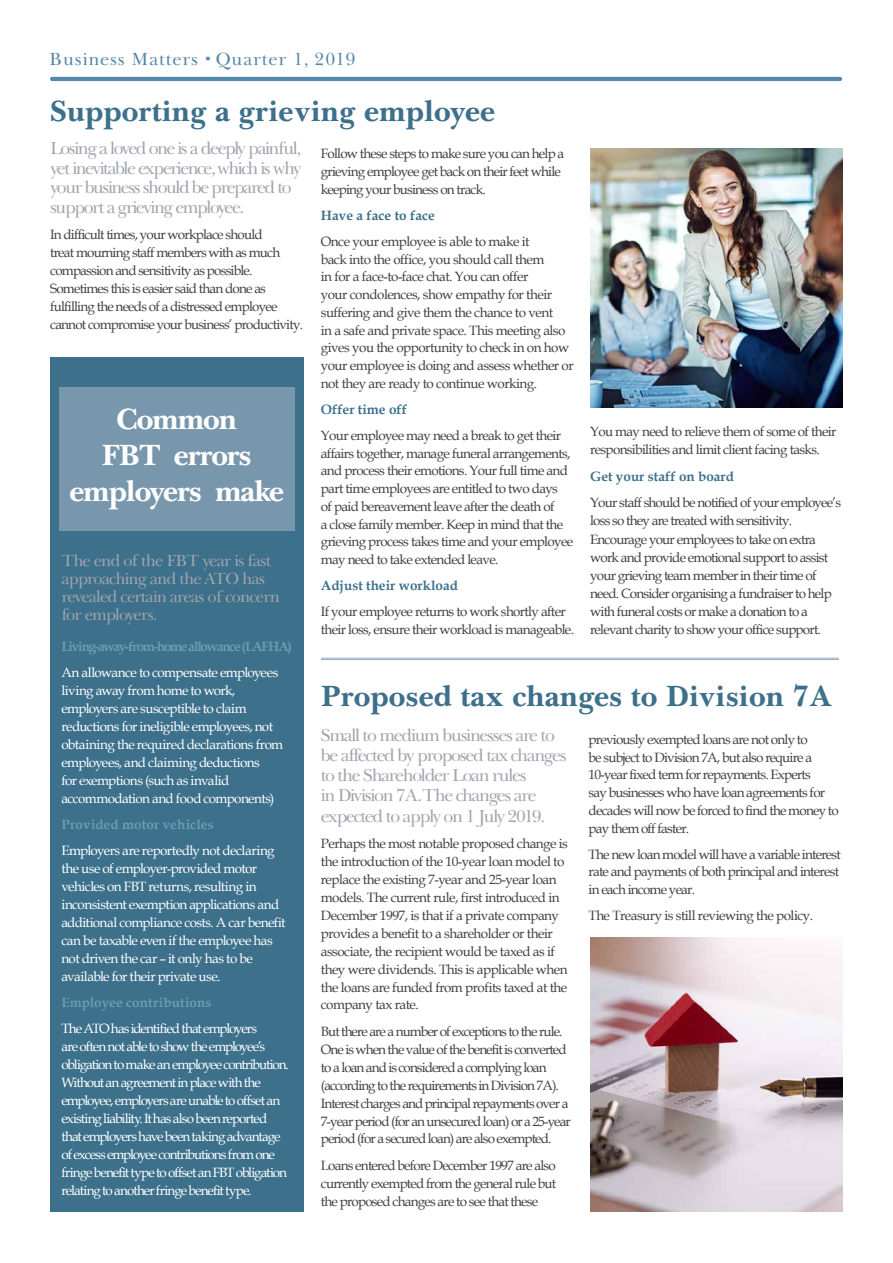
<style>
.page{position:relative;width:893px;height:1263px;background:#fff}
.page>*{position:absolute;margin:0;border:0;box-sizing:border-box;transform-origin:0 0}
.t1{font:700 30px "Baskerville Cyr LT Std";color:#3c708b}
.t2{font:700 30px/36px "Baskerville Cyr LT Std";letter-spacing:-.04em;color:#fff;text-align:center}
.t3{font:18px "Baskerville Cyr LT Std Upright";letter-spacing:.045em;color:#5487aa}
.t4{font:17.7px/20.2px "Baskerville Cyr LT Std Upright";letter-spacing:-.08em;color:#a2a4ae}
.t5{font:16.5px/18px "Baskerville Cyr LT Std Upright";letter-spacing:-.05em;color:#a2a4ae}
.t6{font:13.5px/17.7px "Book Antiqua";letter-spacing:-.06em;color:#414042}
.t7{font:13.5px/18px "Book Antiqua";letter-spacing:-.04em;color:#414042}
.t8{font:13.5px/18px "Book Antiqua";letter-spacing:-.055em;color:#fff}
.t9{font:13.5px/18px "Book Antiqua";letter-spacing:-.075em;color:#fff}
.t10{font:700 13.5px "Book Antiqua";color:#3c708b}
.t11{font:700 13.5px "Book Antiqua";letter-spacing:-.005em;color:#699db0}
.t12{font:700 13.5px "Book Antiqua";letter-spacing:-.09em;color:#699db0}
</style>
<div class="page">
<img style="left:590px;top:148px;width:252px;height:259px">
<div style="left:50px;top:357px;width:253px;height:854px;background:#3c708b"></div>
<div style="left:59px;top:387px;width:236px;height:144px;background:#7897ac"></div>
<hr style="left:52px;top:77px;width:788px;height:4px;background:#5487aa">
<hr style="left:321px;top:659px;width:518px;height:1px;background:#92acc5">
<hr style="left:321px;top:658px;width:518px;height:1px;background:#92acc5">
<img style="left:590px;top:938px;width:252px;height:273px">
<h2 class="t3" style="left:49px;top:49px;width:308px">Business Matters Quarter 1, 2019</h2>
<h1 class="t1" style="left:50px;top:94px;width:446px">Supporting a grieving employee</h1>
<h3 class="t4" style="left:50px;top:139px;width:253px;line-height:19.5px">Losing a loved one is a deeply painful, yet inevitable experience, which is why your business should be prepared to support a grieving employee.</h3>
<p class="t6" style="left:50px;top:225px;width:254px">In difficult times, your workplace should<br>treat mourning staff members with as much compassion and sensitivity as possible.<br>Sometimes this is easier said than done as fulfilling the needs of a distressed employee cannot compromise your business’ productivity.</p>
<h1 class="t2" style="left:69px;top:402px;width:216px">Common<br>FBT errors employers make</h1>
<p class="t5" style="left:61px;top:552px;width:220px">The end of the FBT year is fast approaching and the ATO has revealed certain areas of concern for employers.</p>
<p class="t12" style="left:61px;top:637px;width:232px">Living-away-from-home allowance (LAFHA)</p>
<p class="t8" style="left:61px;top:663px;width:223px">An allowance to compensate employees living away from home to work, employers are susceptible to claim reductions for ineligible employees, not obtaining the required declarations from employees, and claiming deductions<br>for exemptions (such as invalid accommodation and food components)</p>
<p class="t11" style="left:61px;top:815px;width:154px">Provided motor vehicles</p>
<p class="t8" style="left:61px;top:841px;width:226px">Employers are reportedly not declaring the use of employer-provided motor vehicles on FBT returns, resulting in inconsistent exemption applications and additional compliance costs. A car benefit can be taxable even if the employee has not driven the car – it only has to be available for their private use.</p>
<p class="t11" style="left:61px;top:994px;width:152px">Employee contributions</p>
<p class="t9" style="left:61px;top:1019px;width:229px">The ATO has identified that employers<br>are often not able to show the employee’s obligation to make an employee contribution.<br>Without an agreement in place with the employee, employers are unable to offset an existing liability. It has also been reported that employers have been taking advantage of excess employee contributions from one fringe benefit type to offset an FBT obligation relating to another fringe benefit type.</p>
<p class="t6" style="left:321px;top:144px;width:245px">Follow these steps to make sure you can help a grieving employee get back on their feet while keeping your business on track.</p>
<p class="t10" style="left:321px;top:206px;width:115px">Have a face to face</p>
<p class="t7" style="left:321px;top:232px;width:254px">Once your employee is able to make it<br>back into the office, you should call them<br>in for a face-to-face chat. You can offer<br>your condolences, show empathy for their suffering and give them the chance to vent<br>in a safe and private space. This meeting also gives you the opportunity to check in on how your employee is doing and assess whether or not they are ready to continue working.</p>
<p class="t10" style="left:321px;top:400px;width:88px">Offer time off</p>
<p class="t6" style="left:321px;top:426px;width:254px">Your employee may need a break to get their affairs together, manage funeral arrangements, and process their emotions. Your full time and part time employees are entitled to two days<br>of paid bereavement leave after the death of<br>a close family member. Keep in mind that the grieving process takes time and your employee may need to take extended leave.</p>
<p class="t10" style="left:321px;top:576px;width:139px">Adjust their workload</p>
<p class="t6" style="left:321px;top:603px;width:255px">If your employee returns to work shortly after their loss, ensure their workload is manageable.</p>
<p class="t6" style="left:590px;top:422px;width:248px;line-height:18.1px">You may need to relieve them of some of their responsibilities and limit client facing tasks.</p>
<p class="t10" style="left:590px;top:467px;width:146px">Get your staff on board</p>
<p class="t6" style="left:590px;top:493px;width:253px;line-height:18.1px">Your staff should be notified of your employee’s loss so they are treated with sensitivity.<br>Encourage your employees to take on extra work and provide emotional support to assist your grieving team member in their time of need. Consider organising a fundraiser to help with funeral costs or make a donation to a relevant charity to show your office support.</p>
<h1 class="t1" style="left:321px;top:679px;width:513px">Proposed tax changes to Division 7A</h1>
<h3 class="t4" style="left:321px;top:725px;width:247px">Small to medium businesses are to be affected by proposed tax changes to the Shareholder Loan rules<br>in Division 7A.The changes are expected to apply on 1 July 2019.</h3>
<p class="t7" style="left:321px;top:834px;width:249px">Perhaps the most notable proposed change is the introduction of the 10-year loan model to replace the existing 7-year and 25-year loan models. The current rule, first introduced in December 1997, is that if a private company provides a benefit to a shareholder or their associate, the recipient would be taxed as if they were dividends. This is applicable when the loans are funded from profits taxed at the company tax rate.</p>
<p class="t6" style="left:321px;top:1022px;width:252px">But there are a number of exceptions to the rule.<br>One is when the value of the benefit is converted to a loan and is considered a complying loan (according to the requirements in Division 7A).<br>Interest charges and principal repayments over a 7-year period (for an unsecured loan) or a 25-year period (for a secured loan) are also exempted.</p>
<p class="t6" style="left:321px;top:1156px;width:237px;text-align:justify">Loans entered before December 1997 are also currently exempted from the general rule but the proposed changes are to see that these</p>
<p class="t6" style="left:589px;top:730px;width:252px">previously exempted loans are not only to<br>be subject to Division 7A, but also require a 10-year fixed term for repayments. Experts<br>say businesses who have loan agreements for decades will now be forced to find the money to pay them off faster.</p>
<p class="t6" style="left:589px;top:845px;width:254px">The new loan model will have a variable interest rate and payments of both principal and interest in each income year.</p>
<p class="t7" style="left:589px;top:906px;width:226px">The Treasury is still reviewing the policy.</p>
</div>
